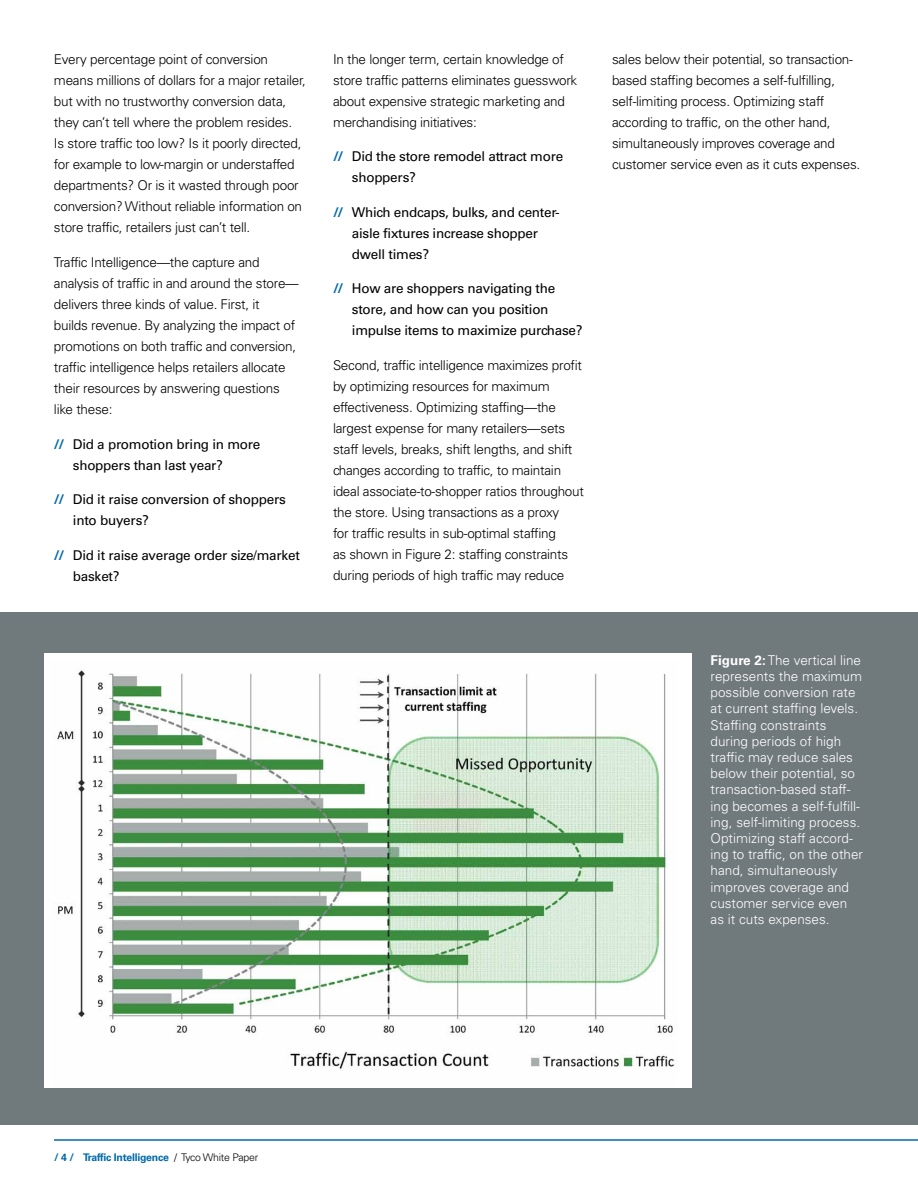
<style>
.page{position:relative;width:918px;height:1188px;background:#fff}
.page>*{position:absolute;margin:0;border:0;box-sizing:border-box;transform-origin:0 0}
.t1{font:300 13.5px/21px "Univers LT Std";letter-spacing:-.02em;color:#000}
.t2{font:300 13.5px/16.2px "Univers LT Std";color:#fff}
.t3{font:13.5px/21px "Univers LT Std";letter-spacing:-.02em;color:#000}
.t4{font:700 10.5px "Univers LT Std";letter-spacing:-.02em;color:#0069aa}
.s1{font-weight:700;color:#0069aa}
.s2{font-weight:700}
.s3{font-weight:300;color:#000}
</style>
<div class="page">
<hr style="left:54px;top:1139px;width:864px;height:2px;background:#0069aa">
<div style="left:0;top:612px;width:918px;height:513px;background:#70797c"></div>
<div style="left:44px;top:653px;width:648px;height:435px;background:#fff"></div>
<img style="left:57px;top:670px;width:619px;height:399px">
<p class="t1" style="left:54px;top:49px;width:254px">Every percentage point of conversion means millions of dollars for a major retailer, but with no trustworthy conversion data, they can’t tell where the problem resides.<br>Is store traffic too low? Is it poorly directed, for example to low-margin or understaffed departments? Or is it wasted through poor conversion? Without reliable information on store traffic, retailers just can’t tell.</p>
<p class="t1" style="left:54px;top:252px;width:246px">Traffic Intelligence—the capture and analysis of traffic in and around the store— delivers three kinds of value. First, it<br>builds revenue. By analyzing the impact of promotions on both traffic and conversion, traffic intelligence helps retailers allocate their resources by answering questions like these:</p>
<p class="t3" style="left:73px;top:433px;width:189px;text-indent:-19px"><span class="s1">//</span> Did a promotion bring in more shoppers than last year?</p>
<p class="t3" style="left:73px;top:489px;width:215px;text-indent:-19px"><span class="s1">//</span> Did it raise conversion of shoppers into buyers?</p>
<p class="t3" style="left:73px;top:544px;width:229px;text-indent:-19px"><span class="s1">//</span> Did it raise average order size/market basket?</p>
<p class="t1" style="left:333px;top:49px;width:246px">In the longer term, certain knowledge of store traffic patterns eliminates guesswork about expensive strategic marketing and merchandising initiatives:</p>
<p class="t3" style="left:352px;top:146px;width:213px;text-indent:-19px"><span class="s1">//</span> Did the store remodel attract more shoppers?</p>
<p class="t3" style="left:352px;top:202px;width:209px;text-indent:-19px"><span class="s1">//</span> Which endcaps, bulks, and center&shy;aisle fixtures increase shopper dwell times?</p>
<p class="t3" style="left:352px;top:278px;width:232px;text-indent:-19px"><span class="s1">//</span> How are shoppers navigating the store, and how can you position impulse items to maximize purchase?</p>
<p class="t1" style="left:333px;top:355px;width:252px">Second, traffic intelligence maximizes profit by optimizing resources for maximum effectiveness. Optimizing staffing—the largest expense for many retailers—sets staff levels, breaks, shift lengths, and shift changes according to traffic, to maintain ideal associate-to-shopper ratios throughout the store. Using transactions as a proxy<br>for traffic results in sub-optimal staffing<br>as shown in Figure 2: staffing constraints during periods of high traffic may reduce</p>
<p class="t1" style="left:612px;top:49px;width:250px">sales below their potential, so transaction&shy;based staffing becomes a self-fulfilling, self-limiting process. Optimizing staff according to traffic, on the other hand, simultaneously improves coverage and customer service even as it cuts expenses.</p>
<p class="t2" style="left:711px;top:652px;width:154px"><span class="s2">Figure 2:</span> The vertical line represents the maximum possible conversion rate at current staffing levels.<br>Staffing constraints during periods of high traffic may reduce sales below their potential, so transaction-based staff&shy;ing becomes a self-fulfill&shy;ing, self-limiting process.<br>Optimizing staff accord&shy;ing to traffic, on the other hand, simultaneously improves coverage and customer service even as it cuts expenses.</p>
<p class="t4" style="left:54px;top:1151px;width:206px">/ 4 / Traffic Intelligence <span class="s3">/ Tyco White Paper</span></p>
</div>
